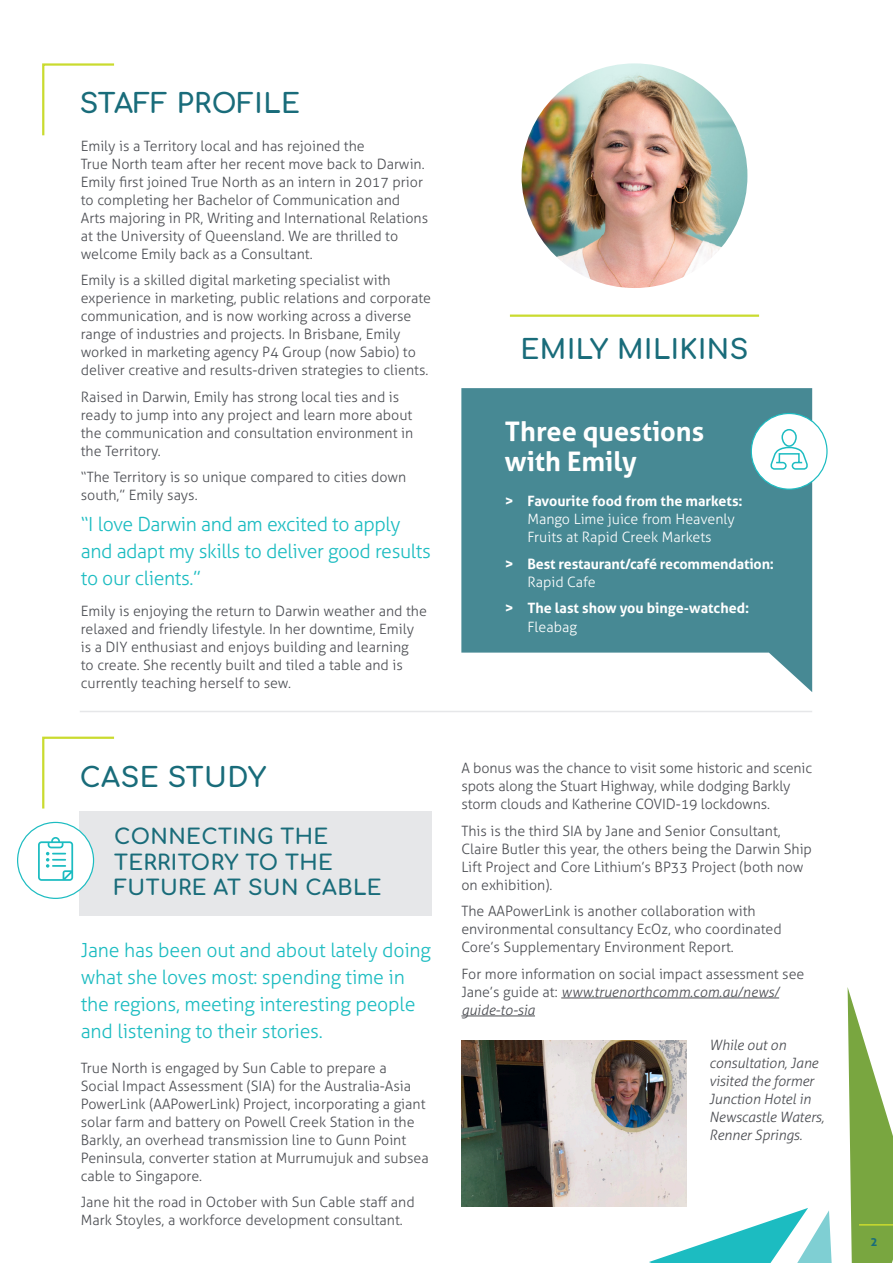
<style>
.page{position:relative;width:893px;height:1263px;background:#fff}
.page>*{position:absolute;margin:0;border:0;box-sizing:border-box;transform-origin:0 0}
.Heading_1{font:700 27px "Comfortaa";letter-spacing:.02em;color:#196c7a}
.Heading_3{font:700 27px/30px "Aller";color:#fff}
.Heading_2{font:700 21px/25.2px "Comfortaa";letter-spacing:.02em;color:#196c7a}
.Pull_Out{font:300 19.5px/27px "Aller";letter-spacing:-.01em;color:#1cbcc1}
.body{font:300 14.25px/18px "Aller";color:#4d4f54}
.body-2{font:italic 300 14.25px/18px "Aller";letter-spacing:-.01em;color:#4d4f54}
.body-3{font:300 14.25px/18px "Aller";color:#fff}
.body-4{font:700 14.25px/18px "Aller";letter-spacing:-.01em;color:#fff}
.t1{font:700 12px "Aller";color:#196c7a}
.s1{font-weight:700;font-size:15px}
.s2{font-weight:700}
.s3{font-size:15px}
.s4{font-weight:300}
.s5{font-style:italic}
</style>
<div class="page">
<svg style="left:461px;top:388px;width:351px;height:304px;background:#5e98a1"></svg>
<hr style="left:510px;top:315px;width:249px;height:2px;background:#cadb2f">
<div style="left:79px;top:811px;width:353px;height:105px;background:#e6e7e9"></div>
<svg style="left:42px;top:63px;width:73px;height:73px"></svg>
<svg style="left:42px;top:736px;width:73px;height:73px"></svg>
<img style="left:522px;top:63px;width:225px;height:225px">
<hr style="left:561px;top:997px;width:218px;height:1px;background:#4d4f54">
<hr style="left:461px;top:1015px;width:74px;height:1px;background:#4d4f54">
<hr style="left:80px;top:711px;width:732px;height:1px;background:#e6e7e9">
<div style="left:18px;top:822px;width:76px;height:76px;background:#fff;border-radius:50%"></div>
<div style="left:17px;top:822px;width:77px;height:77px;border:1px solid #1cbcc1;border-radius:50%"></div>
<svg style="left:38px;top:837px;width:35px;height:44px"></svg>
<div style="left:751px;top:413px;width:76px;height:76px;background:#fff;border-radius:50%"></div>
<div style="left:751px;top:413px;width:77px;height:77px;border:1px solid #1cbcc1;border-radius:50%"></div>
<div style="left:781px;top:429px;width:16px;height:18px;border:2px solid #1cbcc1;border-radius:50%"></div>
<svg style="left:770px;top:446px;width:38px;height:24px"></svg>
<svg style="left:649px;top:1208px;width:183px;height:55px"></svg>
<svg style="left:848px;top:988px;width:45px;height:275px"></svg>
<img style="left:461px;top:1040px;width:225px;height:166px">
<hr style="left:859px;top:1224px;width:34px;height:1px;background:#cadb2f">
<p class="Heading_1" style="left:80px;top:79px;width:222px">STAFF PROFILE</p>
<p class="body" style="left:81px;top:137px;width:349px">Emily is a Territory local and has rejoined the<br>True North team after her recent move back to Darwin.<br>Emily first joined True North as an intern in 2017 prior to completing her Bachelor of Communication and Arts majoring in PR, Writing and International Relations at the University of Queensland. We are thrilled to welcome Emily back as a Consultant.</p>
<p class="body" style="left:81px;top:271px;width:352px">Emily is a skilled digital marketing specialist with experience in marketing, public relations and corporate communication, and is now working across a diverse range of industries and projects. In Brisbane, Emily worked in marketing agency P4 Group (now Sabio) to deliver creative and results-driven strategies to clients.</p>
<p class="body" style="left:81px;top:388px;width:334px">Raised in Darwin, Emily has strong local ties and is ready to jump into any project and learn more about the communication and consultation environment in the Territory.</p>
<p class="body" style="left:81px;top:468px;width:327px">“The Territory is so unique compared to cities down south,” Emily says.</p>
<p class="Pull_Out" style="left:81px;top:511px;width:352px">“I love Darwin and am excited to apply and adapt my skills to deliver good results to our clients.”</p>
<p class="body" style="left:81px;top:602px;width:348px">Emily is enjoying the return to Darwin weather and the relaxed and friendly lifestyle. In her downtime, Emily is a DIY enthusiast and enjoys building and learning<br>to create. She recently built and tiled a table and is currently teaching herself to sew.</p>
<p class="Heading_1" style="left:80px;top:752px;width:188px">CASE STUDY</p>
<p class="Heading_2" style="left:114px;top:821px;width:269px">CONNECTING THE<br>TERRITORY TO THE<br>FUTURE AT SUN CABLE</p>
<p class="Pull_Out" style="left:81px;top:936px;width:352px">Jane has been out and about lately doing what she loves most: spending time in the regions, meeting interesting people and listening to their stories.</p>
<p class="body" style="left:81px;top:1059px;width:349px">True North is engaged by Sun Cable to prepare a<br>Social Impact Assessment (SIA) for the Australia-Asia PowerLink (AAPowerLink) Project, incorporating a giant solar farm and battery on Powell Creek Station in the Barkly, an overhead transmission line to Gunn Point Peninsula, converter station at Murrumujuk and subsea cable to Singapore.</p>
<p class="body" style="left:81px;top:1193px;width:335px">Jane hit the road in October with Sun Cable staff and<br>Mark Stoyles, a workforce development consultant.</p>
<p class="Heading_1" style="left:520px;top:324px;width:229px">EMILY MILIKINS</p>
<p class="Heading_3" style="left:505px;top:417px;width:201px">Three questions with Emily</p>
<p class="body-3" style="left:527px;top:492px;width:217px;text-indent:-22px"><span class="s1">&gt;</span> <span class="s2">Favourite food from the markets:<br></span>Mango Lime juice from Heavenly<br>Fruits at Rapid Creek Markets</p>
<p class="body-4" style="left:527px;top:555px;width:248px;text-indent:-22px"><span class="s3">&gt;</span> Best restaurant/café recommendation:<br><span class="s4">Rapid Cafe</span></p>
<p class="body-4" style="left:527px;top:599px;width:223px;text-indent:-22px"><span class="s3">&gt;</span> The last show you binge-watched:<br><span class="s4">Fleabag</span></p>
<p class="body" style="left:461px;top:759px;width:352px">A bonus was the chance to visit some historic and scenic spots along the Stuart Highway, while dodging Barkly storm clouds and Katherine COVID-19 lockdowns.</p>
<p class="body" style="left:461px;top:822px;width:352px">This is the third SIA by Jane and Senior Consultant, Claire Butler this year, the others being the Darwin Ship Lift Project and Core Lithium’s BP33 Project (both now on exhibition).</p>
<p class="body" style="left:461px;top:902px;width:322px">The AAPowerLink is another collaboration with environmental consultancy EcOz, who coordinated<br>Core’s Supplementary Environment Report.</p>
<p class="body" style="left:461px;top:965px;width:345px">For more information on social impact assessment see<br>Jane’s guide at: <span class="s5">www.truenorthcomm.com.au/news/ guide-to-sia</span></p>
<p class="body-2" style="left:709px;top:1036px;width:117px">While out on consultation, Jane visited the former<br>Junction Hotel in<br>Newscastle Waters,<br>Renner Springs.</p>
<p class="t1" style="left:870px;top:1234px;width:9px">2</p>
</div>
